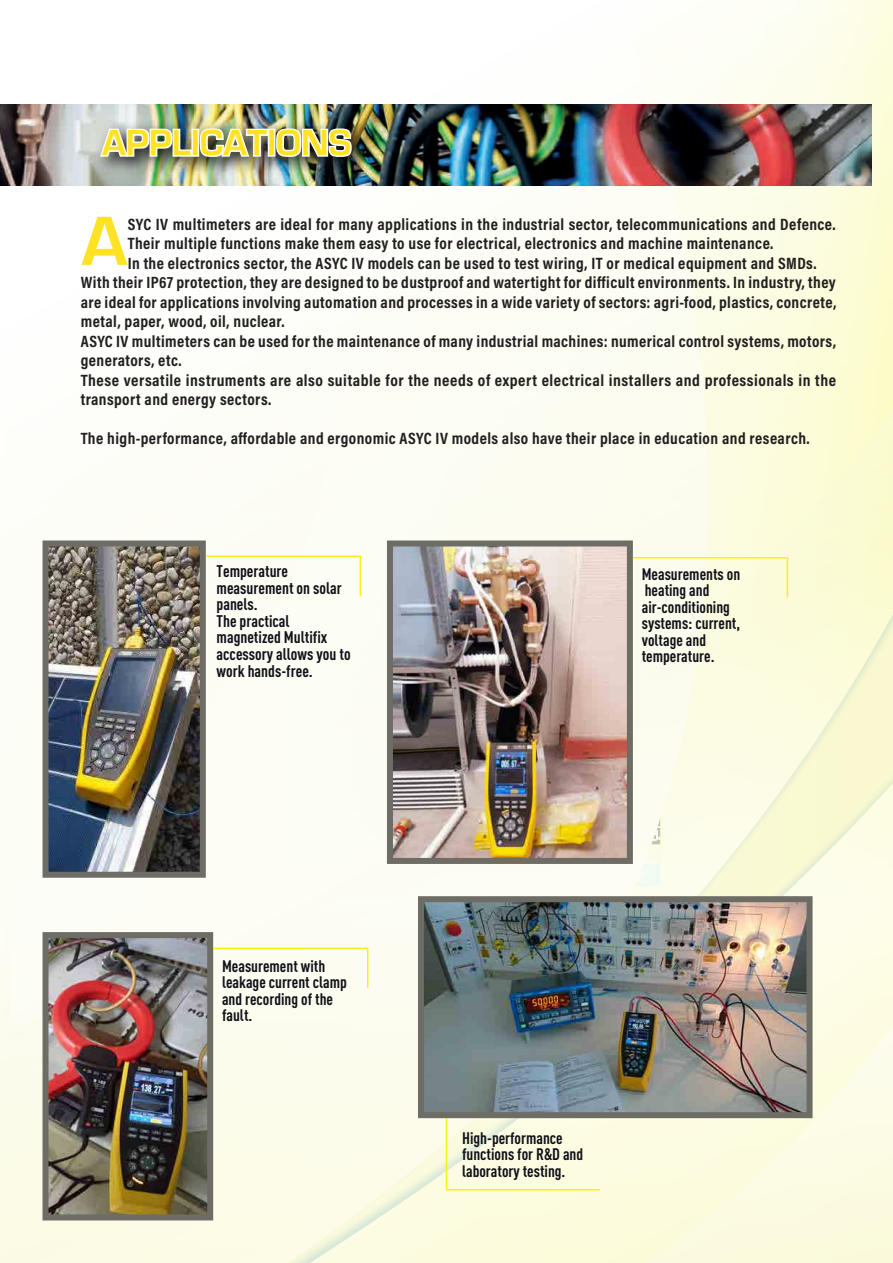
<style>
.page{position:relative;width:893px;height:1263px;background:#fff}
.page>*{position:absolute;margin:0;border:0;box-sizing:border-box;transform-origin:0 0}
.Texte_tableaux{font:700 72px "Eurostile";color:#ffe224}
.t1{font:700 37.5px "Eurostile";color:#ffe224}
.Texte_tableaux-2{font:700 condensed 16.65px "DINOT";color:#101118}
.Texte_courant{font:700 16.5px/19.5px "Acumin Pro Cond";letter-spacing:.025em;color:#231f20}
.Texte_tableaux-3{font:700 condensed 16.5px "DINOT";color:#101118}
</style>
<div class="page">
<svg style="left:723px;top:0;width:170px;height:61px"></svg>
<div style="left:3px;top:61px;width:890px;height:1202px;background:#0b7bbd;opacity:.54"></div>
<hr style="left:446px;top:1105px;width:1px;height:85px;background:#fcf01b">
<img style="left:0;top:105px;width:872px;height:81px">
<img style="left:94px;top:120px;width:278px;height:57px">
<img style="left:98px;top:124px;width:256px;height:169px">
<img style="left:50px;top:939px;width:156px;height:274px">
<div style="left:43px;top:932px;width:170px;height:288px;border:6px solid #6d6d65"></div>
<img style="left:50px;top:547px;width:149px;height:324px">
<div style="left:43px;top:540px;width:163px;height:338px;border:6px solid #6d6d65"></div>
<img style="left:394px;top:547px;width:232px;height:310px">
<div style="left:387px;top:540px;width:246px;height:324px;border:6px solid #6d6d65"></div>
<hr style="left:206px;top:555px;width:154px;height:2px;background:#fcf01b">
<hr style="left:360px;top:555px;width:1px;height:41px;background:#fcf01b">
<hr style="left:633px;top:557px;width:154px;height:1px;background:#fcf01b">
<hr style="left:787px;top:557px;width:1px;height:40px;background:#fcf01b">
<hr style="left:213px;top:947px;width:154px;height:2px;background:#fcf01b">
<hr style="left:367px;top:947px;width:1px;height:41px;background:#fcf01b">
<img style="left:425px;top:903px;width:380px;height:208px">
<div style="left:418px;top:896px;width:394px;height:222px;border:6px solid #6d6d65"></div>
<hr style="left:446px;top:1189px;width:154px;height:1px;background:#fcf01b">
<p class="t1" style="left:102px;top:116px;width:251px">APPLICATIONS</p>
<p class="Texte_tableaux" style="left:82px;top:189px;width:47px">A</p>
<p class="Texte_courant" style="left:128px;top:214px;width:709px">SYC IV multimeters are ideal for many applications in the industrial sector, telecommunications and Defence.<br>Their multiple functions make them easy to use for electrical, electronics and machine maintenance.</p>
<p class="Texte_courant" style="left:128px;top:253px;width:690px">In the electronics sector, the ASYC IV models can be used to test wiring, IT or medical equipment and SMDs.</p>
<p class="Texte_courant" style="left:81px;top:272px;width:757px;text-align:justify">With their IP67 protection, they are designed to be dustproof and watertight for difficult environments. In industry, they are ideal for applications involving automation and processes in a wide variety of sectors: agri-food, plastics, concrete, metal, paper, wood, oil, nuclear.</p>
<p class="Texte_courant" style="left:81px;top:331px;width:757px">ASYC IV multimeters can be used for the maintenance of many industrial machines: numerical control systems, motors, generators, etc.</p>
<p class="Texte_courant" style="left:81px;top:370px;width:757px">These versatile instruments are also suitable for the needs of expert electrical installers and professionals in the transport and energy sectors.</p>
<p class="Texte_courant" style="left:81px;top:428px;width:730px">The high-performance, affordable and ergonomic ASYC IV models also have their place in education and research.</p>
<p class="Texte_tableaux-2" style="left:217px;top:561px;width:73px">Temperature</p>
<p class="Texte_tableaux-2" style="left:217px;top:578px;width:127px">measurement on solar</p>
<p class="Texte_tableaux-2" style="left:217px;top:594px;width:43px">panels.</p>
<p class="Texte_tableaux-2" style="left:217px;top:611px;width:75px">The practical</p>
<p class="Texte_tableaux-2" style="left:217px;top:627px;width:112px">magnetized Multifix</p>
<p class="Texte_tableaux-2" style="left:217px;top:644px;width:136px">accessory allows you to</p>
<p class="Texte_tableaux-2" style="left:217px;top:661px;width:98px">work hands-free.</p>
<p class="Texte_tableaux-3" style="left:642px;top:564px;width:100px">Measurements on</p>
<p class="Texte_tableaux-3" style="left:645px;top:580px;width:66px">heating and</p>
<p class="Texte_tableaux-3" style="left:642px;top:597px;width:90px">air-conditioning</p>
<p class="Texte_tableaux-3" style="left:642px;top:613px;width:100px">systems: current,</p>
<p class="Texte_tableaux-3" style="left:642px;top:630px;width:66px">voltage and</p>
<p class="Texte_tableaux-3" style="left:642px;top:646px;width:74px">temperature.</p>
<p class="Texte_tableaux-3" style="left:222px;top:956px;width:105px">Measurement with</p>
<p class="Texte_tableaux-3" style="left:222px;top:972px;width:126px">leakage current clamp</p>
<p class="Texte_tableaux-3" style="left:222px;top:989px;width:113px">and recording of the</p>
<p class="Texte_tableaux-3" style="left:222px;top:1005px;width:32px">fault.</p>
<p class="Texte_tableaux-3" style="left:462px;top:1128px;width:102px">High-performance</p>
<p class="Texte_tableaux-3" style="left:462px;top:1144px;width:123px">functions for R&amp;D and</p>
<p class="Texte_tableaux-3" style="left:462px;top:1161px;width:105px">laboratory testing.</p>
</div>
